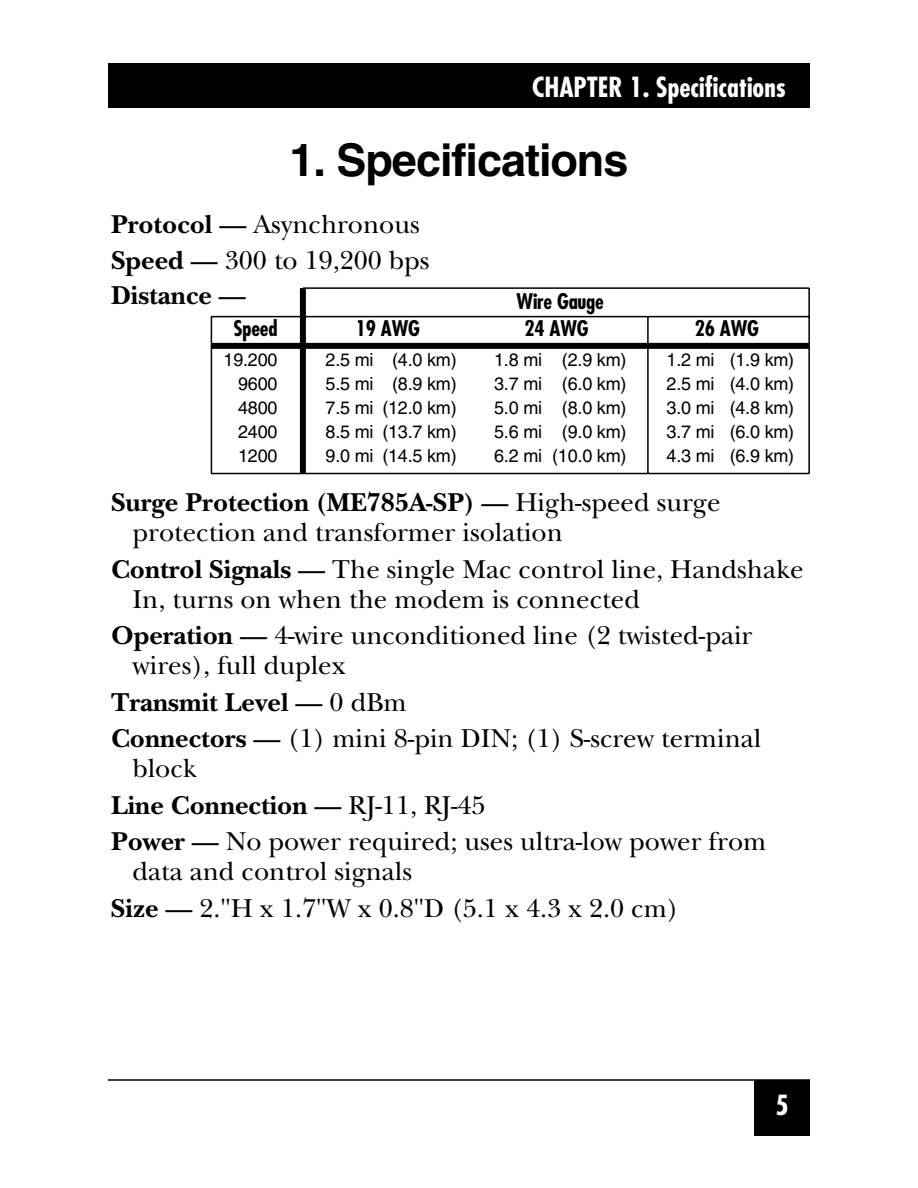
<style>
.page{position:relative;width:918px;height:1188px;background:#fff}
.page>*{position:absolute;margin:0;border:0;box-sizing:border-box;transform-origin:0 0}
.t1{font:700 45px "Helvetica";letter-spacing:-.02em;color:#000}
.t2{font:27px/36.6px "New Baskerville";color:#000}
.t3{font:700 condensed 27px "Futura";color:#fff}
.t4{font:700 condensed 21px "Futura";letter-spacing:-.01em;color:#000}
.t5{font:18px "Helvetica";letter-spacing:-.01em;color:#000}
.s1{font-weight:700}
</style>
<div class="page">
<div style="left:754px;top:1080px;width:56px;height:56px;background:#000"></div>
<div style="left:108px;top:63px;width:702px;height:45px;background:#000"></div>
<hr style="left:108px;top:1079px;width:702px;height:2px;background:#000">
<div style="left:300px;top:288px;width:6px;height:186px;background:#000"></div>
<div style="left:211px;top:343px;width:598px;height:6px;background:#000"></div>
<hr style="left:211px;top:316px;width:92px;height:1px;background:#000">
<hr style="left:211px;top:317px;width:1px;height:157px;background:#000">
<hr style="left:211px;top:473px;width:598px;height:1px;background:#000">
<hr style="left:808px;top:288px;width:2px;height:186px;background:#000">
<hr style="left:303px;top:287px;width:506px;height:2px;background:#000">
<hr style="left:303px;top:316px;width:506px;height:1px;background:#000">
<hr style="left:647px;top:317px;width:2px;height:157px;background:#000">
<p class="t3" style="left:532px;top:75px;width:255px">CHAPTER 1. Specifications</p>
<h1 class="t1" style="left:289px;top:143px;width:341px">1. Specifications</h1>
<p class="t2" style="left:111px;top:209px;width:320px;line-height:35.7px"><span class="s1">Protocol —</span> Asynchronous<br><span class="s1">Speed —</span> 300 to 19,200 bps<br><span class="s1">Distance —</span></p>
<p class="t4" style="left:517px;top:293px;width:89px">Wire Gauge</p>
<p class="t4" style="left:234px;top:320px;width:45px">Speed</p>
<p class="t4" style="left:356px;top:320px;width:66px">19 AWG</p>
<p class="t4" style="left:524px;top:320px;width:66px">24 AWG</p>
<p class="t4" style="left:695px;top:320px;width:66px">26 AWG</p>
<p class="t5" style="left:224px;top:353px;width:56px">19.200</p>
<p class="t5" style="left:326px;top:353px;width:133px">2.5 mi (4.0 km)</p>
<p class="t5" style="left:494px;top:353px;width:134px">1.8 mi (2.9 km)</p>
<p class="t5" style="left:667px;top:353px;width:129px">1.2 mi (1.9 km)</p>
<p class="t5" style="left:238px;top:377px;width:41px">9600</p>
<p class="t5" style="left:326px;top:377px;width:133px">5.5 mi (8.9 km)</p>
<p class="t5" style="left:494px;top:377px;width:134px">3.7 mi (6.0 km)</p>
<p class="t5" style="left:667px;top:377px;width:129px">2.5 mi (4.0 km)</p>
<p class="t5" style="left:238px;top:401px;width:41px">4800</p>
<p class="t5" style="left:326px;top:401px;width:133px">7.5 mi (12.0 km)</p>
<p class="t5" style="left:494px;top:401px;width:134px">5.0 mi (8.0 km)</p>
<p class="t5" style="left:667px;top:401px;width:129px">3.0 mi (4.8 km)</p>
<p class="t5" style="left:238px;top:425px;width:41px">2400</p>
<p class="t5" style="left:326px;top:425px;width:133px">8.5 mi (13.7 km)</p>
<p class="t5" style="left:494px;top:425px;width:134px">5.6 mi (9.0 km)</p>
<p class="t5" style="left:667px;top:425px;width:129px">3.7 mi (6.0 km)</p>
<p class="t5" style="left:238px;top:449px;width:41px">1200</p>
<p class="t5" style="left:326px;top:449px;width:133px">9.0 mi (14.5 km)</p>
<p class="t5" style="left:494px;top:449px;width:134px">6.2 mi (10.0 km)</p>
<p class="t5" style="left:667px;top:449px;width:129px">4.3 mi (6.9 km)</p>
<p class="t2" style="left:133px;top:491px;width:589px;line-height:30px;text-indent:-22px"><span class="s1">Surge Protection (ME785A-SP) —</span> High-speed surge protection and transformer isolation</p>
<p class="t2" style="left:133px;top:557px;width:673px;line-height:30px;text-indent:-22px"><span class="s1">Control Signals —</span> The single Mac control line, Handshake<br>In, turns on when the modem is connected</p>
<p class="t2" style="left:133px;top:624px;width:621px;line-height:30px;text-indent:-22px"><span class="s1">Operation —</span> 4-wire unconditioned line (2 twisted-pair wires), full duplex</p>
<p class="t2" style="left:111px;top:687px;width:652px"><span class="s1">Transmit Level —</span> 0 dBm<br><span class="s1">Connectors —</span> (1) mini 8-pin DIN; (1) S-screw terminal</p>
<p class="t2" style="left:111px;top:753px;width:657px;text-indent:22px">block<br><span class="s1">Line Connection —</span> RJ-11, RJ-45<br><span class="s1">Power —</span> No power required; uses ultra-low power from</p>
<p class="t2" style="left:111px;top:856px;width:569px;text-indent:22px">data and control signals<br><span class="s1">Size —</span> 2."H x 1.7"W x 0.8"D (5.1 x 4.3 x 2.0 cm)</p>
<p class="t3" style="left:775px;top:1093px;width:15px">5</p>
</div>
